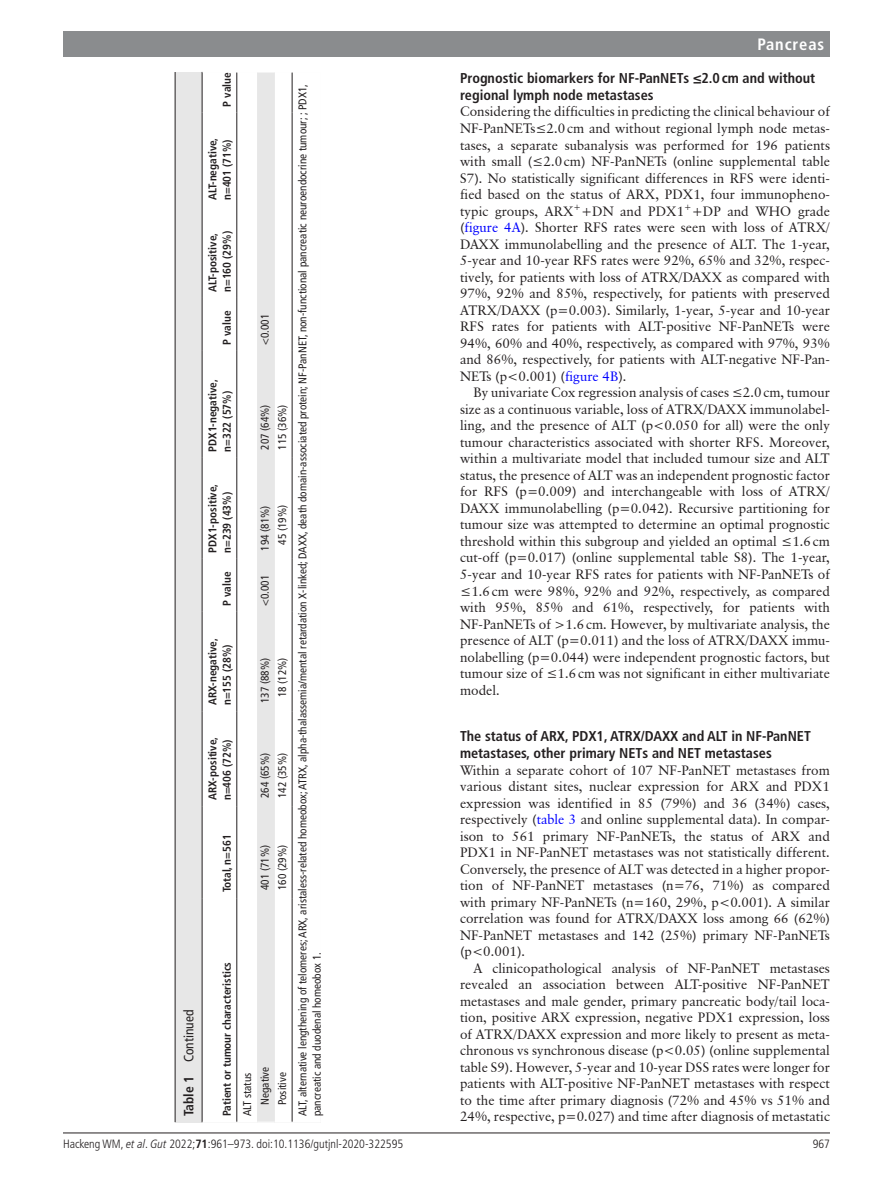
<style>
.page{position:relative;width:893px;height:1191px;background:#fff}
.page>*{position:absolute;margin:0;border:0;box-sizing:border-box;transform-origin:0 0}
.t1{font:700 condensed 16.5px "Frutiger LT Pro";letter-spacing:.055em;color:#fff}
.t2{font:700 condensed 14.25px/17.2px "Frutiger LT Pro";color:#231f20}
.t3{font:13.5px/16.5px "Classical Garamond BT";color:#231f20;text-align:justify}
.t4{font:condensed 13.5px "Frutiger LT Pro";color:#231f20}
.t5{font:700 condensed 13.5px "Frutiger LT Pro";color:#231f20}
.t6{font:300 condensed 12px "Frutiger LT Pro";color:#231f20}
.t7{font:condensed 11.25px/17.4px "Frutiger LT Pro";color:#231f20}
.t8{font:700 condensed 11.25px/14.2px "Frutiger LT Pro";color:#231f20}
.s1{color:#00f}
.s2{font-style:italic}
.s3{font-weight:700}
</style>
<div class="page">
<hr style="left:63px;top:1132px;width:767px;height:1px;background:#231f20">
<div style="left:63px;top:31px;width:767px;height:25px;background:#8a8c8e"></div>
<div style="left:193px;top:72px;width:128px;height:1050px;background:#e7e7e7"></div>
<div style="left:203px;top:73px;width:33px;height:1048px;background:#fff"></div>
<hr style="left:202px;top:898px;width:1px;height:224px;background:#231f20">
<hr style="left:236px;top:898px;width:1px;height:224px;background:#231f20">
<hr style="left:202px;top:806px;width:1px;height:92px;background:#231f20">
<hr style="left:236px;top:806px;width:1px;height:92px;background:#231f20">
<hr style="left:202px;top:711px;width:1px;height:95px;background:#231f20">
<hr style="left:236px;top:711px;width:1px;height:95px;background:#231f20">
<hr style="left:202px;top:612px;width:1px;height:99px;background:#231f20">
<hr style="left:236px;top:612px;width:1px;height:99px;background:#231f20">
<hr style="left:202px;top:559px;width:1px;height:53px;background:#231f20">
<hr style="left:236px;top:559px;width:1px;height:53px;background:#231f20">
<hr style="left:202px;top:458px;width:1px;height:101px;background:#231f20">
<hr style="left:236px;top:458px;width:1px;height:101px;background:#231f20">
<hr style="left:202px;top:351px;width:1px;height:107px;background:#231f20">
<hr style="left:236px;top:351px;width:1px;height:107px;background:#231f20">
<hr style="left:202px;top:298px;width:1px;height:53px;background:#231f20">
<hr style="left:236px;top:298px;width:1px;height:53px;background:#231f20">
<hr style="left:202px;top:206px;width:1px;height:92px;background:#231f20">
<hr style="left:236px;top:206px;width:1px;height:92px;background:#231f20">
<hr style="left:202px;top:113px;width:1px;height:93px;background:#231f20">
<hr style="left:236px;top:113px;width:1px;height:93px;background:#231f20">
<hr style="left:202px;top:72px;width:1px;height:41px;background:#231f20">
<hr style="left:236px;top:72px;width:1px;height:41px;background:#231f20">
<hr style="left:202px;top:1121px;width:35px;height:1px;background:#fff">
<hr style="left:202px;top:72px;width:35px;height:1px;background:#fff">
<svg style="left:237px;top:72px;width:84px;height:1050px"></svg>
<hr style="left:320px;top:72px;width:2px;height:1044px;background:#fff">
<div style="left:175px;top:72px;width:18px;height:1050px;background:#e7e7e7"></div>
<hr style="left:175px;top:72px;width:1px;height:1050px;background:#231f20">
<p class="t4" style="left:181px;top:1062px;width:54px;rotate:-90deg">Continued</p>
<p class="t5" style="left:181px;top:1116px;width:42px;rotate:-90deg">Table 1</p>
<p class="t8" style="left:220px;top:107px;width:36px;rotate:-90deg">P value</p>
<p class="t8" style="left:206px;top:200px;width:64px;rotate:-90deg">ALT-negative, n=401 (71%)</p>
<p class="t8" style="left:206px;top:292px;width:62px;rotate:-90deg">ALT-positive, n=160 (29%)</p>
<p class="t8" style="left:220px;top:345px;width:36px;rotate:-90deg">P value</p>
<p class="t8" style="left:206px;top:452px;width:74px;rotate:-90deg">PDX1-negative, n=322 (57%)</p>
<p class="t8" style="left:206px;top:553px;width:70px;rotate:-90deg">PDX1-positive, n=239 (43%)</p>
<p class="t8" style="left:220px;top:606px;width:36px;rotate:-90deg">P value</p>
<p class="t8" style="left:206px;top:705px;width:68px;rotate:-90deg">ARX-negative, n=155 (28%)</p>
<p class="t8" style="left:206px;top:800px;width:65px;rotate:-90deg">ARX-positive, n=406 (72%)</p>
<p class="t8" style="left:220px;top:892px;width:59px;rotate:-90deg">Total, n=561</p>
<p class="t8" style="left:220px;top:1116px;width:156px;rotate:-90deg">Patient or tumour characteristics</p>
<p class="t7" style="left:272px;top:1116px;width:1033px;line-height:20.4px;text-indent:666px;rotate:-90deg">115 (36%)<br>ALT, alternative lengthening of telomeres; ARX, aristaless-related homeobox; ATRX, alpha-thalassemia/mental retardation X-linked; DAXX, death domain-associated protein; NF-PanNET, non-functional pancreatic neuroendocrine tumour; ; PDX1,</p>
<p class="t7" style="left:256px;top:345px;width:33px;rotate:-90deg">&lt;0.001</p>
<p class="t7" style="left:256px;top:450px;width:47px;rotate:-90deg">207 (64%)</p>
<p class="t7" style="left:274px;top:545px;width:41px;rotate:-90deg">45 (19%)</p>
<p class="t7" style="left:256px;top:551px;width:47px;rotate:-90deg">194 (81%)</p>
<p class="t7" style="left:256px;top:606px;width:33px;rotate:-90deg">&lt;0.001</p>
<p class="t7" style="left:274px;top:697px;width:41px;rotate:-90deg">18 (12%)</p>
<p class="t7" style="left:256px;top:703px;width:47px;rotate:-90deg">137 (88%)</p>
<p class="t7" style="left:256px;top:798px;width:47px;rotate:-90deg">264 (65%)</p>
<p class="t7" style="left:274px;top:798px;width:47px;rotate:-90deg">142 (35%)</p>
<p class="t7" style="left:256px;top:890px;width:47px;rotate:-90deg">401 (71%)</p>
<p class="t7" style="left:274px;top:890px;width:47px;rotate:-90deg">160 (29%)</p>
<p class="t7" style="left:308px;top:1116px;width:165px;rotate:-90deg">pancreatic and duodenal homeobox 1.</p>
<p class="t7" style="left:239px;top:1105px;width:40px;text-indent:-11px;rotate:-90deg">ALT status<br>Negative</p>
<p class="t7" style="left:274px;top:1105px;width:34px;rotate:-90deg">Positive</p>
<p class="t1" style="left:757px;top:34px;width:68px">Pancreas</p>
<p class="t2" style="left:460px;top:69px;width:357px">Prognostic biomarkers for NF-PanNETs ≤2.0cm and without regional lymph node metastases</p>
<p class="t3" style="left:460px;top:103px;width:371px">Considering the difficulties in predicting the clinical behaviour of NF-PanNETs≤2.0cm and without regional lymph node metas&shy;tases, a separate subanalysis was performed for 196 patients with small (≤2.0cm) NF-PanNETs (online supplemental table S7). No statistically significant differences in RFS were identi&shy;fied based on the status of ARX, PDX1, four immunopheno&shy;typic groups, ARX<sup>+</sup>+DN and PDX1<sup>+</sup>+DP and WHO grade (<span class="s1">figure 4A</span>). Shorter RFS rates were seen with loss of ATRX/ DAXX immunolabelling and the presence of ALT. The 1-year, 5-year and 10-year RFS rates were 92%, 65% and 32%, respec&shy;tively, for patients with loss of ATRX/DAXX as compared with 97%, 92% and 85%, respectively, for patients with preserved ATRX/DAXX (p=0.003). Similarly, 1-year, 5-year and 10-year RFS rates for patients with ALT-positive NF-PanNETs were 94%, 60% and 40%, respectively, as compared with 97%, 93% and 86%, respectively, for patients with ALT-negative NF-Pan-NETs (p&lt;0.001) (<span class="s1">figure 4B</span>).</p>
<p class="t3" style="left:460px;top:384px;width:371px;text-indent:14px">By univariate Cox regression analysis of cases ≤2.0cm, tumour size as a continuous variable, loss of ATRX/DAXX immunolabel&shy;ling, and the presence of ALT (p&lt;0.050 for all) were the only tumour characteristics associated with shorter RFS. Moreover, within a multivariate model that included tumour size and ALT status, the presence of ALT was an independent prognostic factor for RFS (p=0.009) and interchangeable with loss of ATRX/ DAXX immunolabelling (p=0.042). Recursive partitioning for tumour size was attempted to determine an optimal prognostic threshold within this subgroup and yielded an optimal ≤1.6cm cut-off (p=0.017) (online supplemental table S8). The 1-year, 5-year and 10-year RFS rates for patients with NF-PanNETs of ≤1.6cm were 98%, 92% and 92%, respectively, as compared with 95%, 85% and 61%, respectively, for patients with NF-PanNETs of &gt;1.6cm. However, by multivariate analysis, the presence of ALT (p=0.011) and the loss of ATRX/DAXX immu&shy;nolabelling (p=0.044) were independent prognostic factors, but tumour size of ≤1.6cm was not significant in either multivariate model.</p>
<p class="t2" style="left:460px;top:727px;width:352px">The status of ARX, PDX1, ATRX/DAXX and ALT in NF-PanNET metastases, other primary NETs and NET metastases</p>
<p class="t3" style="left:460px;top:761px;width:371px">Within a separate cohort of 107 NF-PanNET metastases from various distant sites, nuclear expression for ARX and PDX1 expression was identified in 85 (79%) and 36 (34%) cases, respectively (<span class="s1">table 3</span> and online supplemental data). In compar&shy;ison to 561 primary NF-PanNETs, the status of ARX and PDX1 in NF-PanNET metastases was not statistically different.<br>Conversely, the presence of ALT was detected in a higher propor&shy;tion of NF-PanNET metastases (n=76, 71%) as compared with primary NF-PanNETs (n=160, 29%, p&lt;0.001). A similar correlation was found for ATRX/DAXX loss among 66 (62%)<br>NF-PanNET metastases and 142 (25%) primary NF-PanNETs (p&lt;0.001).</p>
<p class="t3" style="left:460px;top:959px;width:371px;text-indent:14px">A clinicopathological analysis of NF-PanNET metastases revealed an association between ALT-positive NF-PanNET metastases and male gender, primary pancreatic body/tail loca&shy;tion, positive ARX expression, negative PDX1 expression, loss of ATRX/DAXX expression and more likely to present as meta&shy;chronous vs synchronous disease (p&lt;0.05) (online supplemental table S9). However, 5-year and 10-year DSS rates were longer for patients with ALT-positive NF-PanNET metastases with respect to the time after primary diagnosis (72% and 45% vs 51% and 24%, respective, p=0.027) and time after diagnosis of metastatic</p>
<p class="t6" style="left:63px;top:1136px;width:342px">Hackeng WM, <span class="s2">et al</span>. <span class="s2">Gut</span> 2022;<span class="s3">71</span>:961–973. doi:10.1136/gutjnl-2020-322595</p>
<p class="t6" style="left:813px;top:1136px;width:19px">967</p>
</div>
